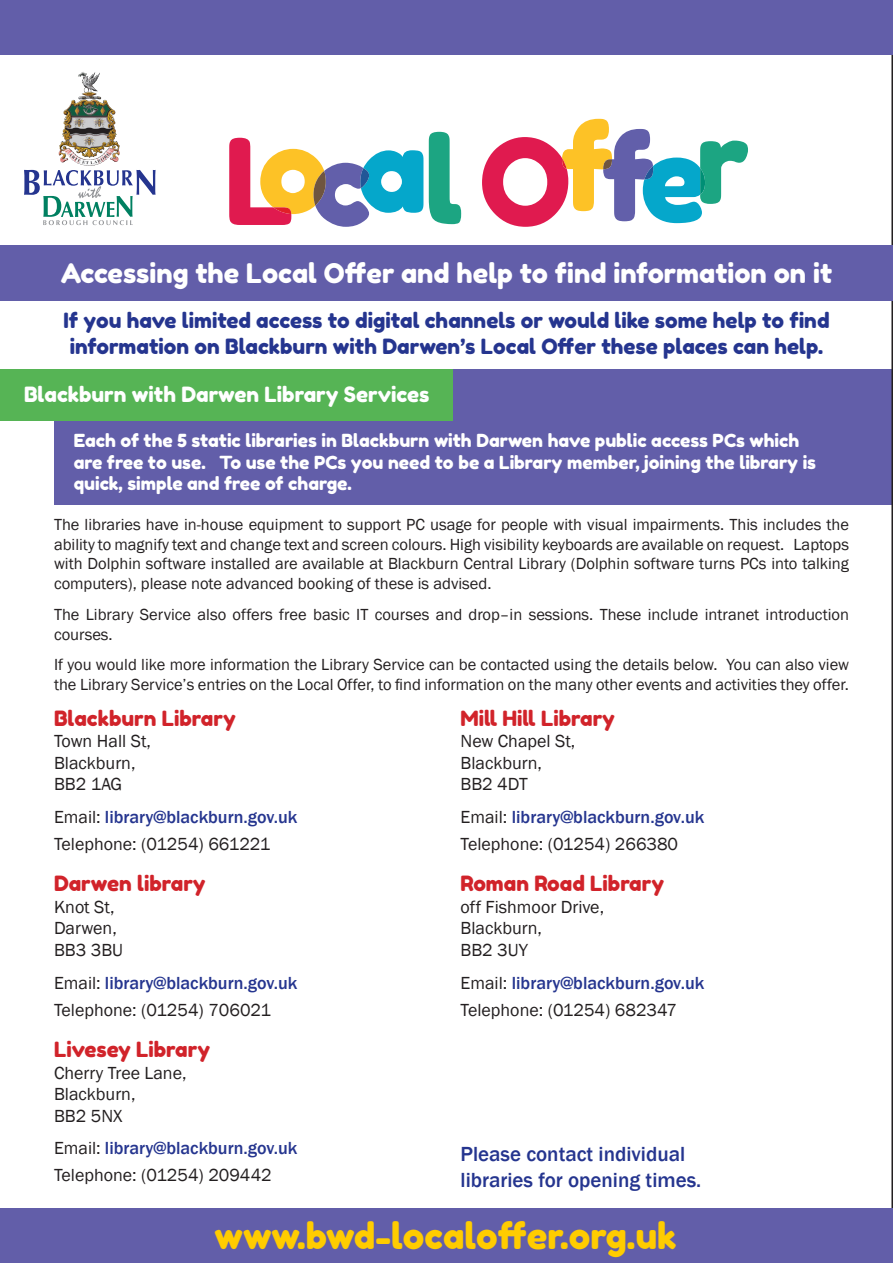
<style>
.page{position:relative;width:893px;height:1263px;background:#fff}
.page>*{position:absolute;margin:0;border:0;box-sizing:border-box;transform-origin:0 0}
.Sub_Heading{font:36px "Fredoka One";color:#fc0}
.Body_Text{font:27px "Fredoka One";color:#fff}
.Body_Text-2{font:21px/25.2px "Fredoka One";color:#25358f;text-align:center}
.t1{font:21px "Fredoka One";color:#d1232a}
.t2{font:500 21px "Franklin Gothic";color:#25358f}
.t3{font:21px "Fredoka One";color:#fff}
.t4{font:18px "Franklin Gothic";color:#231f20}
.t5{font:18px/21.6px "Fredoka One";color:#fff}
.t6{font:500 18px "Franklin Gothic";color:#25358f}
.t7{font:16.5px/19.8px "Franklin Gothic";color:#231f20}
.s1{font-weight:400;color:#231f20}
</style>
<div class="page">
<div style="left:54px;top:370px;width:839px;height:135px;background:#625ea9"></div>
<div style="left:0;top:370px;width:452px;height:51px;background:#56b455"></div>
<hr style="left:891px;top:0;width:2px;height:1263px;background:#231f20">
<div style="left:0;top:1209px;width:893px;height:54px;background:#625ea9"></div>
<img style="left:78px;top:72px;width:23px;height:29px">
<svg style="left:24px;top:170px;width:132px;height:55px"></svg>
<svg style="left:229px;top:138px;width:194px;height:89px"></svg>
<svg style="left:429px;top:132px;width:32px;height:92px"></svg>
<svg style="left:482px;top:119px;width:266px;height:108px"></svg>
<div style="left:0;top:0;width:893px;height:54px;background:#625ea9"></div>
<div style="left:0;top:245px;width:893px;height:55px;background:#625ea9"></div>
<p class="Body_Text" style="left:61px;top:257px;width:773px">Accessing the Local Offer and help to find information on it</p>
<p class="Body_Text-2" style="left:63px;top:308px;width:768px">If you have limited access to digital channels or would like some help to find information on Blackburn with Darwen’s Local Offer these places can help.</p>
<p class="t3" style="left:24px;top:381px;width:407px">Blackburn with Darwen Library Services</p>
<p class="t5" style="left:74px;top:430px;width:744px">Each of the 5 static libraries in Blackburn with Darwen have public access PCs which are free to use. To use the PCs you need to be a Library member, joining the library is quick, simple and free of charge.</p>
<p class="t7" style="left:54px;top:515px;width:796px;text-align:justify">The libraries have in-house equipment to support PC usage for people with visual impairments. This includes the ability to magnify text and change text and screen colours. High visibility keyboards are available on request. Laptops with Dolphin software installed are available at Blackburn Central Library (Dolphin software turns PCs into talking computers), please note advanced booking of these is advised.</p>
<p class="t7" style="left:54px;top:605px;width:796px">The Library Service also offers free basic IT courses and drop–in sessions. These include intranet introduction courses.</p>
<p class="t7" style="left:54px;top:655px;width:796px">If you would like more information the Library Service can be contacted using the details below. You can also view the Library Service’s entries on the Local Offer, to find information on the many other events and activities they offer.</p>
<p class="t1" style="left:54px;top:705px;width:183px">Blackburn Library</p>
<p class="t4" style="left:54px;top:730px;width:99px">Town Hall St,</p>
<p class="t4" style="left:54px;top:752px;width:83px">Blackburn,</p>
<p class="t4" style="left:54px;top:773px;width:70px">BB2 1AG</p>
<p class="t6" style="left:54px;top:806px;width:245px"><span class="s1">Email:</span> library@blackburn.gov.uk</p>
<p class="t4" style="left:54px;top:833px;width:218px">Telephone: (01254) 661221</p>
<p class="t1" style="left:54px;top:871px;width:153px">Darwen library</p>
<p class="t4" style="left:54px;top:896px;width:62px">Knot St,</p>
<p class="t4" style="left:54px;top:917px;width:64px">Darwen,</p>
<p class="t4" style="left:54px;top:939px;width:71px">BB3 3BU</p>
<p class="t6" style="left:54px;top:971px;width:245px"><span class="s1">Email:</span> library@blackburn.gov.uk</p>
<p class="t4" style="left:54px;top:998px;width:219px">Telephone: (01254) 706021</p>
<p class="t1" style="left:54px;top:1036px;width:158px">Livesey Library</p>
<p class="t4" style="left:54px;top:1061px;width:134px">Cherry Tree Lane,</p>
<p class="t4" style="left:54px;top:1083px;width:83px">Blackburn,</p>
<p class="t4" style="left:54px;top:1104px;width:70px">BB2 5NX</p>
<p class="t6" style="left:54px;top:1137px;width:245px"><span class="s1">Email:</span> library@blackburn.gov.uk</p>
<p class="t4" style="left:54px;top:1164px;width:219px">Telephone: (01254) 209442</p>
<p class="t1" style="left:460px;top:705px;width:156px">Mill Hill Library</p>
<p class="t4" style="left:460px;top:730px;width:116px">New Chapel St,</p>
<p class="t4" style="left:460px;top:752px;width:83px">Blackburn,</p>
<p class="t4" style="left:460px;top:773px;width:69px">BB2 4DT</p>
<p class="t6" style="left:460px;top:806px;width:245px"><span class="s1">Email:</span> library@blackburn.gov.uk</p>
<p class="t4" style="left:460px;top:833px;width:219px">Telephone: (01254) 266380</p>
<p class="t1" style="left:460px;top:871px;width:205px">Roman Road Library</p>
<p class="t4" style="left:460px;top:896px;width:145px">off Fishmoor Drive,</p>
<p class="t4" style="left:460px;top:917px;width:83px">Blackburn,</p>
<p class="t4" style="left:460px;top:939px;width:69px">BB2 3UY</p>
<p class="t6" style="left:460px;top:971px;width:245px"><span class="s1">Email:</span> library@blackburn.gov.uk</p>
<p class="t4" style="left:460px;top:998px;width:218px">Telephone: (01254) 682347</p>
<p class="t2" style="left:460px;top:1141px;width:226px">Please contact individual</p>
<p class="t2" style="left:460px;top:1166px;width:242px">libraries for opening times.</p>
<p class="Sub_Heading" style="left:215px;top:1213px;width:463px">www.bwd-localoffer.org.uk</p>
</div>
